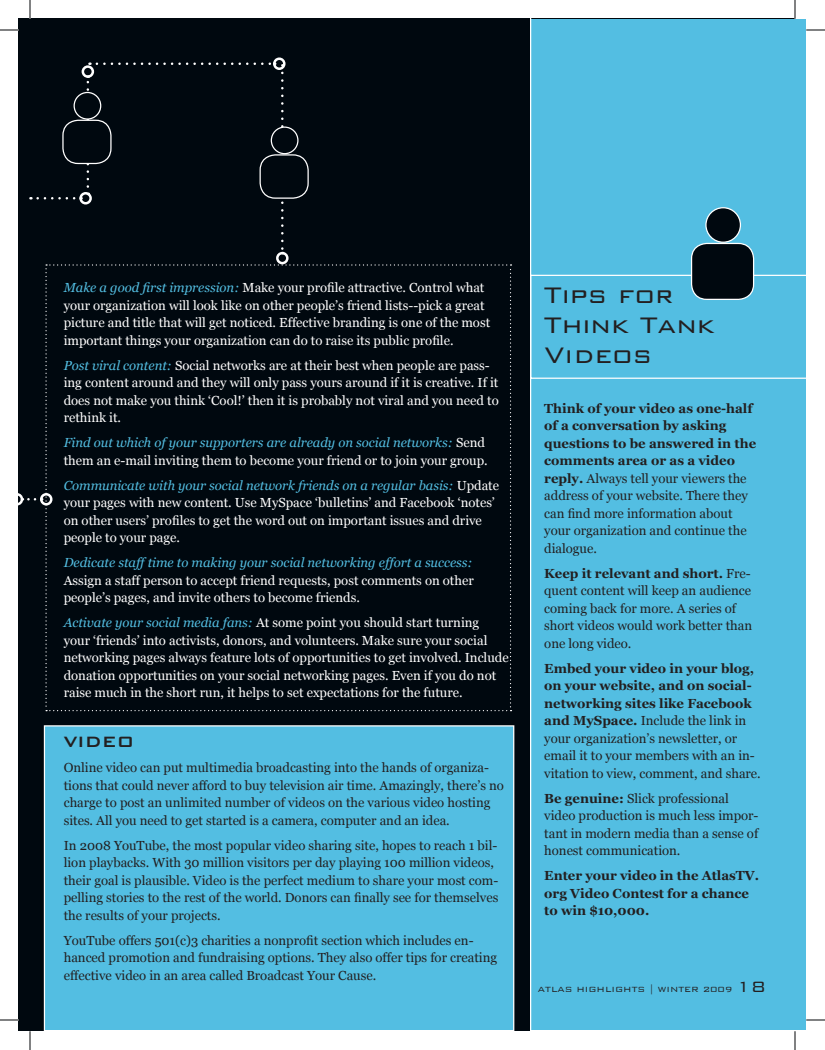
<style>
.page{position:relative;width:825px;height:1050px;background:#fff}
.page>*{position:absolute;margin:0;border:0;box-sizing:border-box;transform-origin:0 0}
.t1{font:300 30px/30px "Bank Gothic";color:#231f20}
.t2{font:500 20px "Bank Gothic";color:#231f20}
.t3{font:13.12px/17.5px "Georgia";color:#231f20}
.t4{font:13.12px/17.5px "Georgia";color:#fff}
.t5{font:700 13.12px/17.5px "Georgia";color:#231f20}
.t6{font:italic 13.12px "Georgia";color:#53bee2}
.t7{font:300 10px "Bank Gothic";color:#231f20}
.s1{font-style:italic;color:#53bee2}
.s2{font-weight:700}
.s3{font-size:20px}
</style>
<div class="page">
<div style="left:19px;top:19px;width:776px;height:1012px;background:#00080f"></div>
<div style="left:530px;top:19px;width:276px;height:1012px;background:#53bee2"></div>
<div style="left:44px;top:726px;width:470px;height:305px;background:#53bee2"></div>
<div style="left:44px;top:725px;width:470px;height:306px;border:1px solid #fff"></div>
<svg style="left:87px;top:80px;width:2px;height:107px"></svg>
<div style="left:82px;top:65px;width:12px;height:13px;border:2px solid #fff;border-radius:50%"></div>
<svg style="left:97px;top:62px;width:174px;height:3px"></svg>
<div style="left:273px;top:58px;width:13px;height:12px;border:2px solid #fff;border-radius:50%"></div>
<svg style="left:281px;top:73px;width:3px;height:179px"></svg>
<div style="left:276px;top:252px;width:13px;height:12px;border:2px solid #fff;border-radius:50%"></div>
<svg style="left:19px;top:264px;width:493px;height:447px"></svg>
<div style="left:40px;top:493px;width:12px;height:13px;border:2px solid #fff;border-radius:50%"></div>
<div style="left:260px;top:155px;width:48px;height:43px;background:#00080f;border-radius:15px"></div>
<div style="left:260px;top:154px;width:49px;height:45px;border:1px solid #fff;border-radius:15px"></div>
<div style="left:271px;top:127px;width:27px;height:27px;background:#00080f;border-radius:50%"></div>
<div style="left:271px;top:127px;width:28px;height:27px;border:1px solid #fff;border-radius:50%"></div>
<div style="left:692px;top:243px;width:62px;height:56px;background:#00080f;border-radius:15px"></div>
<div style="left:691px;top:243px;width:63px;height:57px;border:1px solid #fff;border-radius:15px"></div>
<div style="left:706px;top:208px;width:34px;height:34px;background:#00080f;border-radius:50%"></div>
<div style="left:705px;top:207px;width:36px;height:36px;border:1px solid #fff;border-radius:50%"></div>
<div style="left:63px;top:120px;width:48px;height:43px;background:#00080f;border-radius:15px"></div>
<div style="left:62px;top:120px;width:50px;height:44px;border:1px solid #fff;border-radius:15px"></div>
<div style="left:74px;top:93px;width:27px;height:26px;background:#00080f;border-radius:50%"></div>
<div style="left:74px;top:92px;width:27px;height:28px;border:1px solid #fff;border-radius:50%"></div>
<svg style="left:38px;top:197px;width:38px;height:3px"></svg>
<div style="left:79px;top:192px;width:13px;height:13px;border:2px solid #fff;border-radius:50%"></div>
<svg style="left:0;top:29px;width:19px;height:2px"></svg>
<svg style="left:806px;top:29px;width:19px;height:2px"></svg>
<svg style="left:0;top:1019px;width:19px;height:2px"></svg>
<svg style="left:806px;top:1019px;width:19px;height:2px"></svg>
<svg style="left:29px;top:0;width:2px;height:19px"></svg>
<svg style="left:29px;top:1031px;width:2px;height:19px"></svg>
<svg style="left:794px;top:0;width:2px;height:19px"></svg>
<svg style="left:794px;top:1031px;width:2px;height:19px"></svg>
<p class="t4" style="left:64px;top:279px;width:428px"><span class="s1">Make a good first impression:</span> Make your profile attractive. Control what your organization will look like on other people’s friend lists--pick a great picture and title that will get noticed. Effective branding is one of the most important things your organization can do to raise its public profile.</p>
<p class="t4" style="left:64px;top:356px;width:437px"><span class="s1">Post viral content:</span> Social networks are at their best when people are pass&shy;ing content around and they will only pass yours around if it is creative. If it does not make you think ‘Cool!’ then it is probably not viral and you need to rethink it.</p>
<p class="t4" style="left:64px;top:434px;width:425px"><span class="s1">Find out which of your supporters are already on social networks:</span> Send them an e-mail inviting them to become your friend or to join your group.</p>
<p class="t4" style="left:64px;top:476px;width:437px"><span class="s1">Communicate with your social network friends on a regular basis:</span> Update your pages with new content. Use MySpace ‘bulletins’ and Facebook ‘notes’ on other users’ profiles to get the word out on important issues and drive people to your page.</p>
<p class="t6" style="left:64px;top:555px;width:410px">Dedicate staff time to making your social networking effort a success:</p>
<p class="t4" style="left:64px;top:571px;width:412px">Assign a staff person to accept friend requests, post comments on other people’s pages, and invite others to become friends.</p>
<p class="t4" style="left:64px;top:614px;width:446px"><span class="s1">Activate your social media fans:</span> At some point you should start turning your ‘friends’ into activists, donors, and volunteers. Make sure your social networking pages always feature lots of opportunities to get involved. Include donation opportunities on your social networking pages. Even if you do not raise much in the short run, it helps to set expectations for the future.</p>
<h2 class="t2" style="left:64px;top:731px;width:72px">VIDEO</h2>
<p class="t3" style="left:64px;top:759px;width:442px">Online video can put multimedia broadcasting into the hands of organiza&shy;tions that could never afford to buy television air time. Amazingly, there’s no charge to post an unlimited number of videos on the various video hosting sites. All you need to get started is a camera, computer and an idea.</p>
<p class="t3" style="left:64px;top:836px;width:436px">In 2008 YouTube, the most popular video sharing site, hopes to reach 1 bil&shy;lion playbacks. With 30 million visitors per day playing 100 million videos, their goal is plausible. Video is the perfect medium to share your most com&shy;pelling stories to the rest of the world. Donors can finally see for themselves the results of your projects.</p>
<p class="t3" style="left:64px;top:931px;width:435px">YouTube offers 501(c)3 charities a nonprofit section which includes en&shy;hanced promotion and fundraising options. They also offer tips for creating effective video in an area called Broadcast Your Cause.</p>
<h1 class="t1" style="left:544px;top:280px;width:172px">Tips for<br>Think Tank<br>Videos</h1>
<p class="t3" style="left:544px;top:400px;width:213px"><span class="s2">Think of your video as one-half of a conversation by asking questions to be answered in the comments area or as a video reply.</span> Always tell your viewers the address of your website. There they can find more information about your organization and continue the dialogue.</p>
<p class="t3" style="left:544px;top:564px;width:209px"><span class="s2">Keep it relevant and short.</span> Fre&shy;quent content will keep an audience coming back for more. A series of short videos would work better than one long video.</p>
<p class="t3" style="left:544px;top:659px;width:218px"><span class="s2">Embed your video in your blog, on your website, and on social&shy;networking sites like Facebook and MySpace.</span> Include the link in your organization’s newsletter, or email it to your members with an in&shy;vitation to view, comment, and share.</p>
<p class="t3" style="left:544px;top:789px;width:216px"><span class="s2">Be genuine:</span> Slick professional video production is much less impor&shy;tant in modern media than a sense of honest communication.</p>
<p class="t5" style="left:544px;top:867px;width:216px">Enter your video in the AtlasTV. org Video Contest for a chance to win $10,000.</p>
<p class="t7" style="left:538px;top:984px;width:230px">ATLAS HIGHLIGHTS | WINTER 2009 <span class="s3">18</span></p>
</div>
